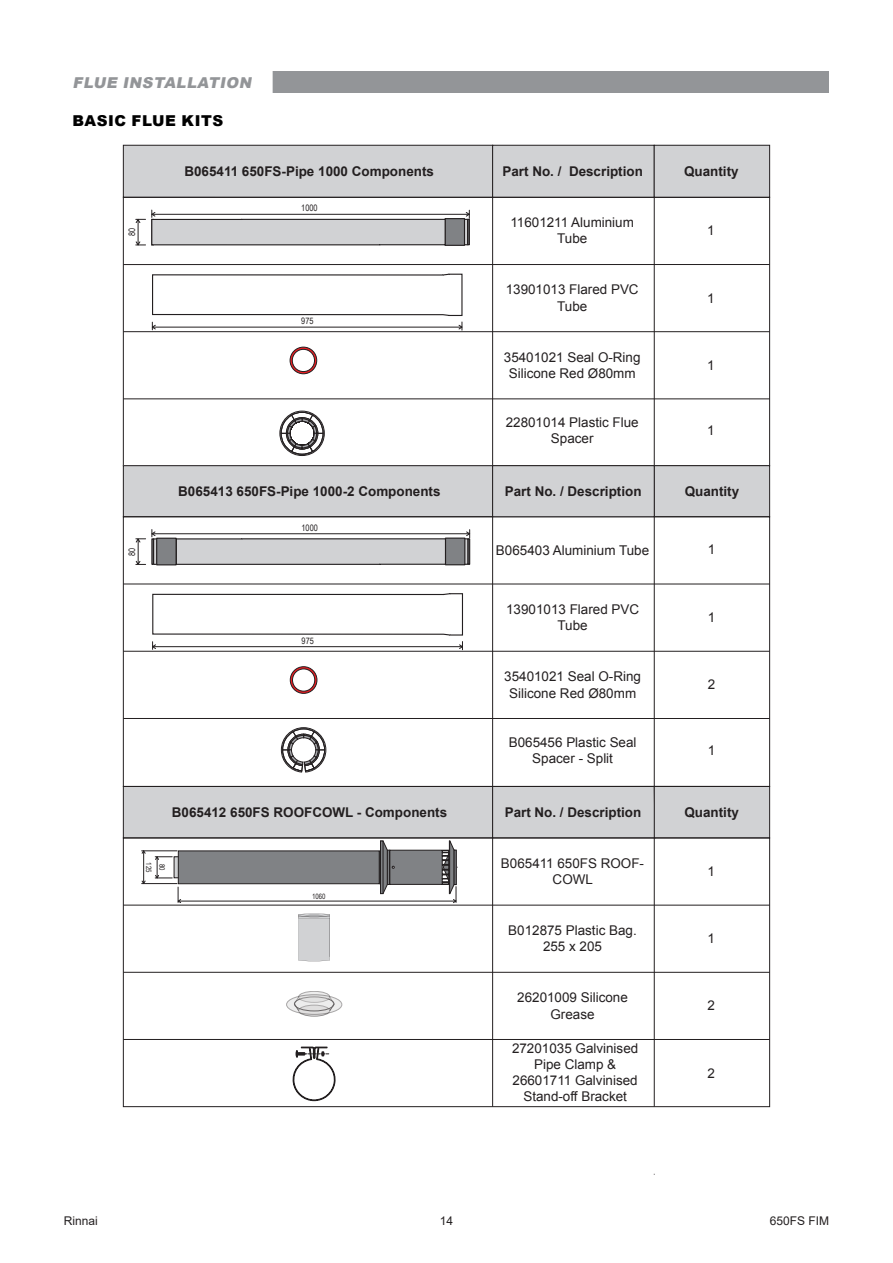
<style>
.page{position:relative;width:893px;height:1263px;background:#fff}
.page>*{position:absolute;margin:0;border:0;box-sizing:border-box;transform-origin:0 0}
.Chapter_title_OIM_no{font:italic 900 15px "Arial";color:#939598}
.Chapter_Title_2_IM{font:900 15px "Arial";letter-spacing:.035em;color:#000}
.t1{font:13.5px/16px "Arial";color:#231f20;text-align:center}
.t2{font:700 13.5px "Arial";color:#231f20}
.t3{font:12px "Arial";color:#231f20}
.t4{font:9px "Arial Narrow";color:#231f20}
.t5{font:7.35px "Arial Narrow";color:#231f20}
</style>
<div class="page">
<div style="left:123px;top:786px;width:370px;height:52px;background:#d1d2d4"></div>
<div style="left:492px;top:787px;width:162px;height:50px;background:#d1d2d4"></div>
<div style="left:654px;top:786px;width:116px;height:52px;background:#d1d2d4"></div>
<div style="left:654px;top:786px;width:116px;height:52px;border:1px solid #231f20"></div>
<svg style="left:123px;top:837px;width:647px;height:270px"></svg>
<hr style="left:123px;top:1039px;width:647px;height:1px;background:#231f20">
<hr style="left:123px;top:972px;width:647px;height:1px;background:#231f20">
<hr style="left:123px;top:905px;width:647px;height:1px;background:#231f20">
<hr style="left:654px;top:838px;width:1px;height:269px;background:#231f20">
<hr style="left:492px;top:838px;width:1px;height:269px;background:#231f20">
<div style="left:123px;top:145px;width:370px;height:52px;background:#d1d2d4"></div>
<div style="left:123px;top:145px;width:370px;height:53px;border:1px solid #231f20"></div>
<div style="left:493px;top:145px;width:161px;height:52px;background:#d1d2d4"></div>
<div style="left:492px;top:145px;width:163px;height:53px;border:1px solid #231f20"></div>
<div style="left:654px;top:145px;width:116px;height:52px;background:#d1d2d4"></div>
<div style="left:654px;top:145px;width:116px;height:53px;border:1px solid #231f20"></div>
<svg style="left:123px;top:197px;width:647px;height:268px"></svg>
<hr style="left:123px;top:398px;width:647px;height:1px;background:#231f20">
<hr style="left:123px;top:331px;width:647px;height:1px;background:#231f20">
<hr style="left:123px;top:264px;width:647px;height:1px;background:#231f20">
<hr style="left:654px;top:197px;width:1px;height:268px;background:#231f20">
<hr style="left:492px;top:197px;width:1px;height:269px;background:#231f20">
<svg style="left:465px;top:540px;width:2px;height:23px"></svg>
<div style="left:445px;top:538px;width:24px;height:27px;border:1px solid #231f20"></div>
<div style="left:445px;top:538px;width:20px;height:27px;background:#808285"></div>
<div style="left:445px;top:537px;width:20px;height:28px;border:1px solid #231f20"></div>
<div style="left:467px;top:538px;width:3px;height:27px;border:1px solid #231f20"></div>
<svg style="left:177px;top:538px;width:270px;height:27px;background:#c2c2c4"></svg>
<div style="left:157px;top:538px;width:19px;height:27px;background:#808285"></div>
<div style="left:156px;top:538px;width:21px;height:27px;border:1px solid #231f20"></div>
<hr style="left:152px;top:533px;width:318px;height:1px;background:#231f20">
<svg style="left:466px;top:530px;width:5px;height:8px"></svg>
<svg style="left:135px;top:529px;width:21px;height:36px"></svg>
<svg style="left:152px;top:593px;width:311px;height:57px"></svg>
<svg style="left:290px;top:666px;width:28px;height:28px"></svg>
<svg style="left:281px;top:727px;width:45px;height:45px"></svg>
<div style="left:123px;top:466px;width:370px;height:51px;background:#d1d2d4"></div>
<div style="left:123px;top:465px;width:370px;height:52px;border:1px solid #231f20"></div>
<div style="left:654px;top:466px;width:116px;height:51px;background:#d1d2d4"></div>
<div style="left:654px;top:465px;width:116px;height:52px;border:1px solid #231f20"></div>
<hr style="left:123px;top:718px;width:647px;height:1px;background:#231f20">
<hr style="left:123px;top:651px;width:647px;height:1px;background:#231f20">
<hr style="left:123px;top:584px;width:647px;height:1px;background:#231f20">
<div style="left:493px;top:466px;width:161px;height:51px;background:#d1d2d4"></div>
<div style="left:492px;top:465px;width:163px;height:52px;border:1px solid #231f20"></div>
<hr style="left:654px;top:517px;width:1px;height:269px;background:#231f20">
<hr style="left:492px;top:517px;width:1px;height:269px;background:#231f20">
<svg style="left:298px;top:913px;width:32px;height:48px;background:#cccdcf"></svg>
<svg style="left:299px;top:991px;width:31px;height:11px"></svg>
<div style="left:298px;top:991px;width:32px;height:12px;border:1px solid #231f20;border-radius:50%"></div>
<svg style="left:287px;top:995px;width:55px;height:19px"></svg>
<div style="left:286px;top:994px;width:56px;height:21px;border:1px solid #231f20;border-radius:50%"></div>
<div style="left:64px;top:71px;width:765px;height:21px;background:#939598"></div>
<div style="left:51px;top:64px;width:222px;height:36px;background:#fff"></div>
<p class="Chapter_title_OIM_no" style="left:73px;top:72px;width:184px">FLUE INSTALLATION</p>
<p class="Chapter_Title_2_IM" style="left:73px;top:109px;width:152px">BASIC FLUE KITS</p>
<p class="t2" style="left:184px;top:162px;width:251px">B065411 650FS-Pipe 1000 Components</p>
<p class="t4" style="left:125px;top:236px;width:10px;rotate:-90deg">80</p>
<p class="t4" style="left:301px;top:202px;width:18px">1000</p>
<p class="t4" style="left:301px;top:314px;width:14px">975</p>
<p class="t4" style="left:125px;top:556px;width:10px;rotate:-90deg">80</p>
<p class="t2" style="left:178px;top:482px;width:264px">B065413 650FS-Pipe 1000-2 Components</p>
<p class="t4" style="left:302px;top:521px;width:18px">1000</p>
<p class="t4" style="left:302px;top:634px;width:14px">975</p>
<p class="t2" style="left:172px;top:803px;width:277px">B065412 650FS ROOFCOWL - Components</p>
<p class="t5" style="left:154px;top:862px;width:12px;rotate:90deg">125</p>
<p class="t5" style="left:168px;top:864px;width:8px;rotate:90deg">80</p>
<p class="t5" style="left:312px;top:891px;width:15px">1060</p>
<p class="t2" style="left:502px;top:162px;width:142px">Part No. / Description</p>
<p class="t2" style="left:684px;top:163px;width:56px">Quantity</p>
<p class="t1" style="left:510px;top:214px;width:125px">11601211 Aluminium<br>Tube</p>
<p class="t1" style="left:506px;top:282px;width:134px">13901013 Flared PVC<br>Tube</p>
<p class="t1" style="left:504px;top:349px;width:138px">35401021 Seal O-Ring<br>Silicone Red Ø80mm</p>
<p class="t1" style="left:506px;top:414px;width:134px">22801014 Plastic Flue<br>Spacer</p>
<p class="t1" style="left:707px;top:222px;width:9px">1</p>
<p class="t1" style="left:707px;top:290px;width:9px">1</p>
<p class="t1" style="left:707px;top:357px;width:9px">1</p>
<p class="t1" style="left:707px;top:422px;width:9px">1</p>
<p class="t2" style="left:505px;top:482px;width:138px">Part No. / Description</p>
<p class="t2" style="left:685px;top:482px;width:56px">Quantity</p>
<p class="t1" style="left:496px;top:542px;width:155px">B065403 Aluminium Tube</p>
<p class="t1" style="left:506px;top:601px;width:135px">13901013 Flared PVC<br>Tube</p>
<p class="t1" style="left:504px;top:669px;width:138px">35401021 Seal O-Ring<br>Silicone Red Ø80mm</p>
<p class="t1" style="left:509px;top:734px;width:129px">B065456 Plastic Seal<br>Spacer - Split</p>
<p class="t1" style="left:708px;top:542px;width:9px">1</p>
<p class="t1" style="left:708px;top:609px;width:9px">1</p>
<p class="t1" style="left:708px;top:677px;width:9px">2</p>
<p class="t1" style="left:708px;top:742px;width:9px">1</p>
<p class="t2" style="left:505px;top:803px;width:138px">Part No. / Description</p>
<p class="t2" style="left:684px;top:803px;width:56px">Quantity</p>
<p class="t1" style="left:501px;top:855px;width:145px">B065411 650FS ROOF-<br>COWL</p>
<p class="t1" style="left:508px;top:922px;width:130px">B012875 Plastic Bag.<br>255 x 205</p>
<p class="t1" style="left:517px;top:990px;width:112px">26201009 Silicone<br>Grease</p>
<p class="t1" style="left:512px;top:1040px;width:128px">27201035 Galvinised<br>Pipe Clamp &amp;<br>26601711 Galvinised<br>Stand-off Bracket</p>
<p class="t1" style="left:707px;top:863px;width:9px">1</p>
<p class="t1" style="left:707px;top:930px;width:9px">1</p>
<p class="t1" style="left:707px;top:998px;width:9px">2</p>
<p class="t1" style="left:707px;top:1065px;width:9px">2</p>
<p class="t3" style="left:64px;top:1212px;width:36px">Rinnai</p>
<p class="t3" style="left:440px;top:1212px;width:15px">14</p>
<p class="t3" style="left:770px;top:1212px;width:61px">650FS FIM</p>
</div>
